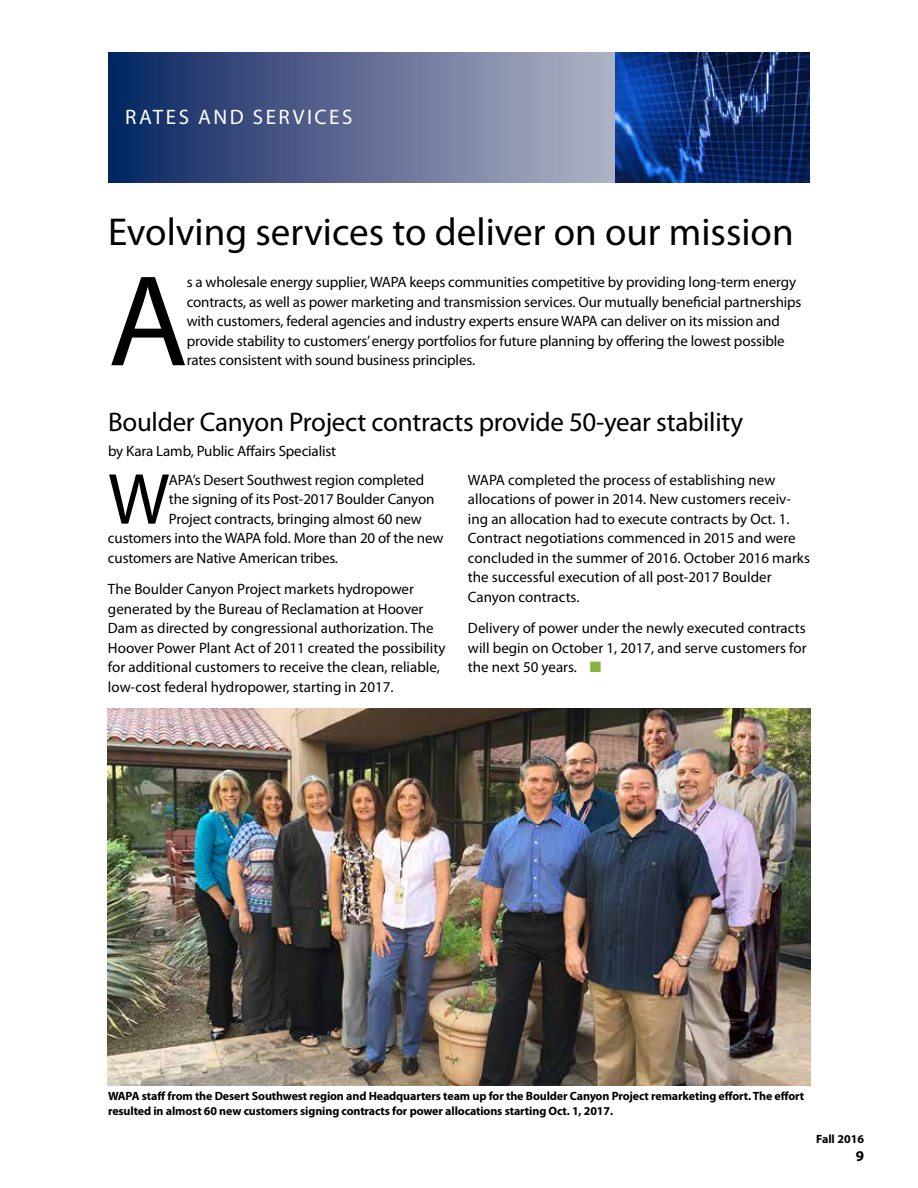
<style>
.page{position:relative;width:918px;height:1188px;background:#fff}
.page>*{position:absolute;margin:0;border:0;box-sizing:border-box;transform-origin:0 0}
.t1{font:130.8px "Myriad Pro";color:#000}
.t2{font:72.9px "Myriad Pro";color:#000}
.t3{font:39px "Myriad Pro";color:#000}
.t4{font:27px "Myriad Pro";letter-spacing:-.01em;color:#000}
.t5{font:21px "Myriad Pro";letter-spacing:.12em;color:#fff}
.t6{font:15px/19.5px "Myriad Pro";letter-spacing:-.01em;color:#000}
.t7{font:700 15px "Myriad Pro";color:#000}
.t8{font:700 12px/15px "Myriad Pro";letter-spacing:-.01em;color:#000}
.s1{color:#8bb13e}
</style>
<div class="page">
<svg style="left:108px;top:53px;width:507px;height:129px;background:#5e6c93"></svg>
<img style="left:615px;top:52px;width:195px;height:130px">
<img style="left:108px;top:708px;width:702px;height:378px">
<h3 class="t5" style="left:125px;top:104px;width:229px">RATES AND SERVICES</h3>
<h3 class="t3" style="left:108px;top:208px;width:687px">Evolving services to deliver on our mission</h3>
<h1 class="t1" style="left:108px;top:241px;width:82px">A</h1>
<p class="t6" style="left:187px;top:272px;width:616px">s a wholesale energy supplier, WAPA keeps communities competitive by providing long-term energy contracts, as well as power marketing and transmission services. Our mutually beneficial partnerships with customers, federal agencies and industry experts ensure WAPA can deliver on its mission and provide stability to customers’ energy portfolios for future planning by offering the lowest possible rates consistent with sound business principles.</p>
<h3 class="t4" style="left:108px;top:405px;width:637px">Boulder Canyon Project contracts provide 50-year stability</h3>
<p class="t6" style="left:108px;top:441px;width:230px">by Kara Lamb, Public Affairs Specialist</p>
<h2 class="t2" style="left:108px;top:454px;width:63px">W</h2>
<p class="t6" style="left:169px;top:470px;width:257px">APA’s Desert Southwest region completed</p>
<p class="t6" style="left:468px;top:470px;width:343px">WAPA completed the process of establishing new allocations of power in 2014. New customers receiv&shy;ing an allocation had to execute contracts by Oct. 1.<br>Contract negotiations commenced in 2015 and were concluded in the summer of 2016. October 2016 marks the successful execution of all post-2017 Boulder Canyon contracts.</p>
<p class="t6" style="left:468px;top:618px;width:340px;text-align:justify">Delivery of power under the newly executed contracts will begin on October 1, 2017, and serve customers for the next 50 years. <span class="s1">■</span></p>
<p class="t6" style="left:169px;top:489px;width:267px">the signing of its Post-2017 Boulder Canyon</p>
<p class="t6" style="left:169px;top:509px;width:255px">Project contracts, bringing almost 60 new</p>
<p class="t6" style="left:108px;top:528px;width:337px">customers into the WAPA fold. More than 20 of the new</p>
<p class="t6" style="left:108px;top:548px;width:232px">customers are Native American tribes.</p>
<p class="t6" style="left:108px;top:579px;width:339px">The Boulder Canyon Project markets hydropower generated by the Bureau of Reclamation at Hoover Dam as directed by congressional authorization. The Hoover Power Plant Act of 2011 created the possibility for additional customers to receive the clean, reliable, low-cost federal hydropower, starting in 2017.</p>
<p class="t8" style="left:108px;top:1088px;width:698px">WAPA staff from the Desert Southwest region and Headquarters team up for the Boulder Canyon Project remarketing effort. The effort resulted in almost 60 new customers signing contracts for power allocations starting Oct. 1, 2017.</p>
<p class="t8" style="left:816px;top:1131px;width:49px">Fall 2016</p>
<p class="t7" style="left:856px;top:1146px;width:10px">9</p>
</div>
